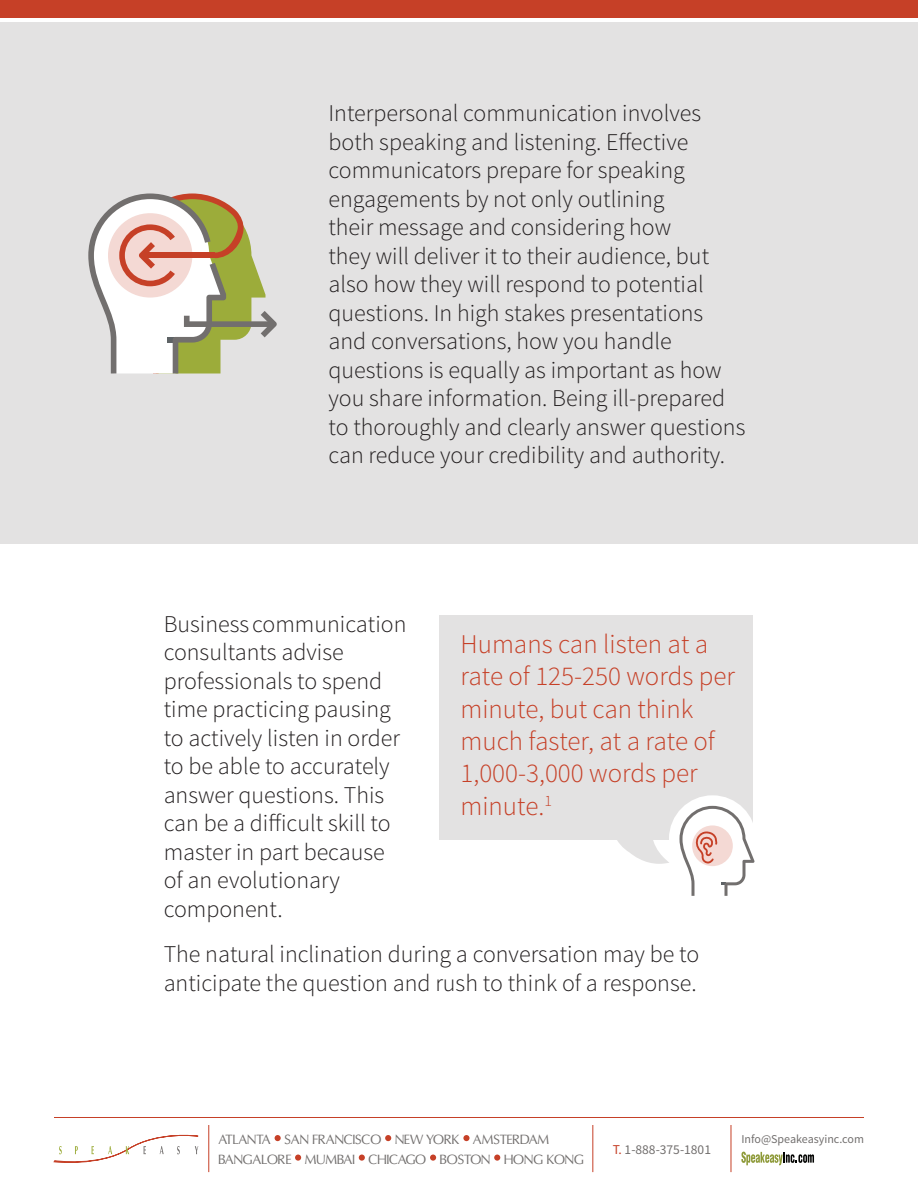
<style>
.page{position:relative;width:918px;height:1188px;background:#fff}
.page>*{position:absolute;margin:0;border:0;box-sizing:border-box;transform-origin:0 0}
.t1{font:300 27px/32.4px "Source Sans Pro";color:#c64027}
.t2{font:300 24px/28.5px "Source Sans Pro";color:#231f20}
.t3{font:13.5px "Oregon LDO";color:#726f6e}
.t4{font:13.5px "Source Sans Pro";color:#726f6e}
.t5{font:12px "Source Sans Pro";color:#726f6e}
.s1{color:#c64027}
</style>
<div class="page">
<div style="left:0;top:22px;width:918px;height:522px;background:#e3e2e2"></div>
<div style="left:439px;top:615px;width:314px;height:224px;background:#e3e2e2"></div>
<svg style="left:54px;top:1134px;width:144px;height:29px"></svg>
<hr style="left:731px;top:1125px;width:1px;height:47px;background:#c64027">
<hr style="left:592px;top:1125px;width:1px;height:47px;background:#c64027">
<hr style="left:208px;top:1125px;width:1px;height:47px;background:#c64027">
<svg style="left:741px;top:1152px;width:73px;height:13px"></svg>
<hr style="left:54px;top:1117px;width:810px;height:1px;background:#c64027">
<div style="left:0;top:0;width:918px;height:17px;background:#c64027"></div>
<svg style="left:275px;top:1135px;width:6px;height:6px"></svg>
<svg style="left:385px;top:1135px;width:6px;height:6px"></svg>
<div style="left:463px;top:1135px;width:7px;height:6px;background:#c64027;border-radius:50%"></div>
<svg style="left:295px;top:1155px;width:6px;height:6px"></svg>
<svg style="left:359px;top:1155px;width:6px;height:6px"></svg>
<svg style="left:430px;top:1155px;width:6px;height:6px"></svg>
<svg style="left:494px;top:1155px;width:6px;height:6px"></svg>
<svg style="left:522px;top:795px;width:233px;height:101px"></svg>
<svg style="left:88px;top:193px;width:189px;height:180px"></svg>
<p class="t2" style="left:328px;top:99px;width:418px">Interpersonal communication involves both speaking and listening. Effective communicators prepare for speaking engagements by not only outlining<br>their message and considering how<br>they will deliver it to their audience, but also how they will respond to potential questions. In high stakes presentations and conversations, how you handle questions is equally as important as how you share information. Being ill-prepared to thoroughly and clearly answer questions can reduce your credibility and authority.</p>
<p class="t2" style="left:164px;top:610px;width:244px">Business communication consultants advise professionals to spend time practicing pausing to actively listen in order to be able to accurately answer questions. This can be a difficult skill to master in part because of an evolutionary component.</p>
<p class="t1" style="left:460px;top:628px;width:276px">Humans can listen at a rate of 125-250 words per minute, but can think much faster, at a rate of<br>1,000-3,000 words per minute.<sup>1</sup></p>
<p class="t2" style="left:164px;top:940px;width:537px">The natural inclination during a conversation may be to anticipate the question and rush to think of a response.</p>
<p class="t3" style="left:218px;top:1132px;width:332px">ATLANTA SAN FRANCISCO NEW YORK AMSTERDAM</p>
<p class="t5" style="left:741px;top:1132px;width:124px">Info@Speakeasyinc.com</p>
<p class="t3" style="left:218px;top:1151px;width:367px">BANGALORE MUMBAI CHICAGO BOSTON HONG KONG</p>
<p class="t4" style="left:613px;top:1141px;width:100px"><span class="s1">T.</span> 1-888-375-1801</p>
</div>
